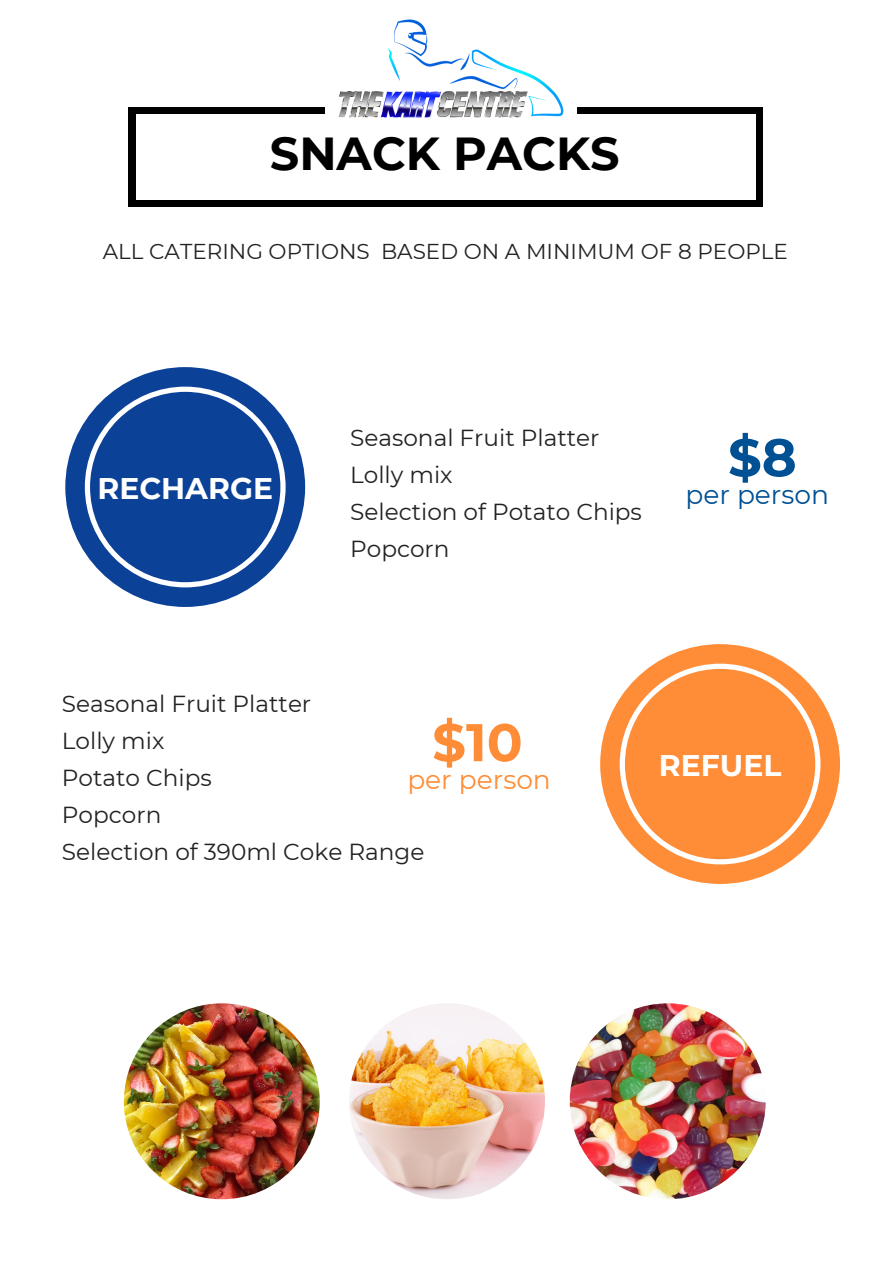
<style>
.page{position:relative;width:893px;height:1263px;background:#fff}
.page>*{position:absolute;margin:0;border:0;box-sizing:border-box;transform-origin:0 0}
.t1{font:700 52.95px "Montserrat";color:#ff8c36}
.t2{font:700 52.95px "Montserrat";color:#005094}
.t3{font:700 46.2px "Montserrat";color:#000}
.t4{font:700 29.85px "Montserrat";color:#fff}
.t5{font:26.55px "Montserrat";color:#005094}
.t6{font:26.55px "Montserrat";color:#ff8c36}
.t7{font:23.25px/37.2px "Montserrat";color:#222}
.t8{font:21.45px "Montserrat";color:#222}
</style>
<div class="page">
<div style="left:756px;top:200px;width:7px;height:7px;background:#000"></div>
<div style="left:129px;top:114px;width:7px;height:86px;background:#000"></div>
<div style="left:129px;top:200px;width:7px;height:7px;background:#000"></div>
<div style="left:756px;top:114px;width:7px;height:86px;background:#000"></div>
<div style="left:135px;top:200px;width:621px;height:7px;background:#000"></div>
<div style="left:756px;top:107px;width:7px;height:7px;background:#000"></div>
<div style="left:129px;top:107px;width:7px;height:7px;background:#000"></div>
<div style="left:135px;top:107px;width:621px;height:7px;background:#000"></div>
<img style="left:325px;top:19px;width:252px;height:99px">
<img style="left:124px;top:1003px;width:196px;height:196px;border-radius:50%">
<img style="left:349px;top:1003px;width:196px;height:196px;border-radius:50%">
<img style="left:570px;top:1003px;width:196px;height:196px;border-radius:50%">
<svg style="left:65px;top:367px;width:240px;height:240px"></svg>
<svg style="left:90px;top:392px;width:190px;height:190px;background:#2252a1"></svg>
<svg style="left:600px;top:644px;width:240px;height:240px"></svg>
<svg style="left:625px;top:669px;width:190px;height:190px;background:#ff9648"></svg>
<h2 class="t3" style="left:270px;top:125px;width:351px">SNACK PACKS</h2>
<p class="t8" style="left:103px;top:238px;width:687px">ALL CATERING OPTIONS BASED ON A MINIMUM OF 8 PEOPLE</p>
<p class="t4" style="left:97px;top:470px;width:177px">RECHARGE</p>
<p class="t7" style="left:350px;top:419px;width:293px">Seasonal Fruit Platter<br>Lolly mix<br>Selection of Potato Chips<br>Popcorn</p>
<h1 class="t2" style="left:728px;top:425px;width:70px">$8</h1>
<p class="t5" style="left:685px;top:479px;width:145px">per person</p>
<p class="t7" style="left:62px;top:684px;width:364px">Seasonal Fruit Platter<br>Lolly mix<br>Potato Chips<br>Popcorn<br>Selection of 390ml Coke Range</p>
<h1 class="t1" style="left:432px;top:710px;width:92px">$10</h1>
<p class="t6" style="left:407px;top:764px;width:145px">per person</p>
<p class="t4" style="left:659px;top:747px;width:124px">REFUEL</p>
</div>
